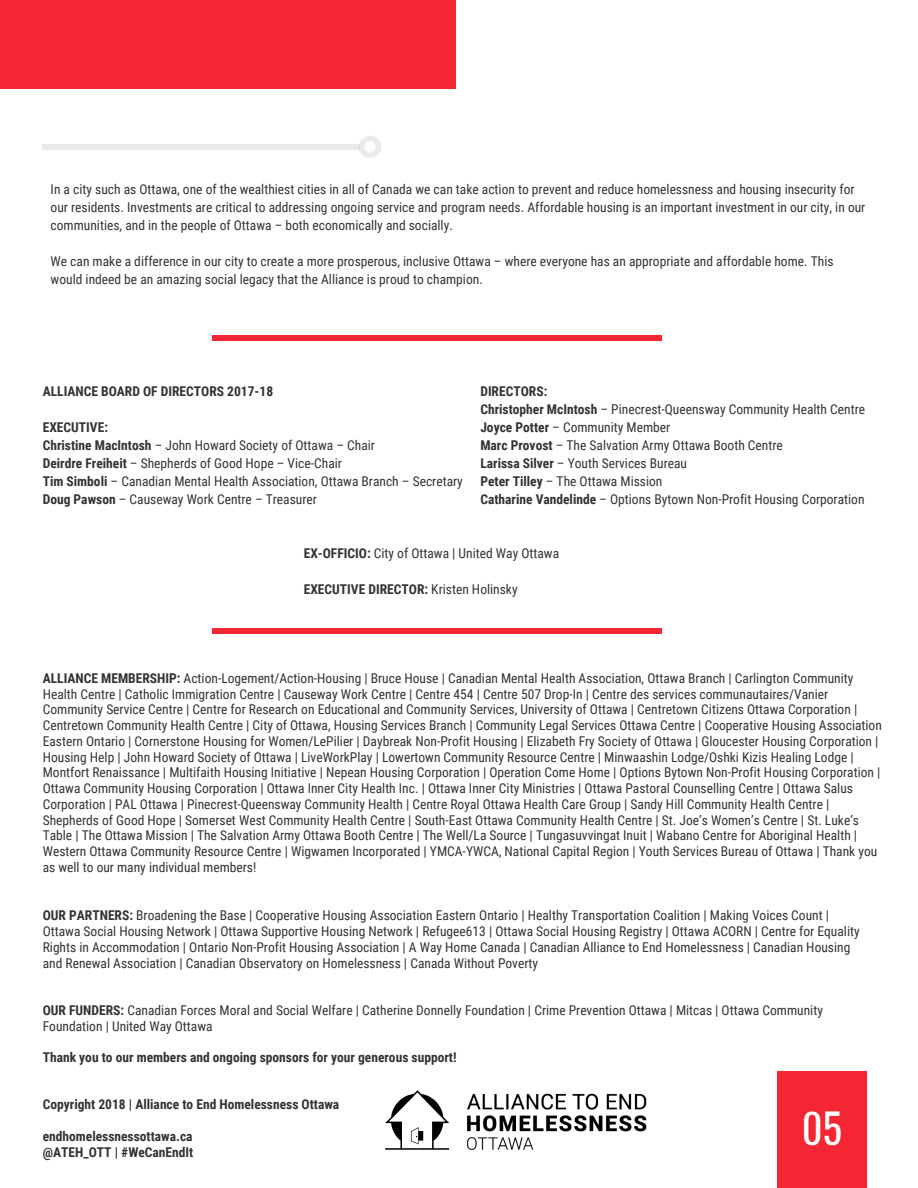
<style>
.page{position:relative;width:918px;height:1188px;background:#fff}
.page>*{position:absolute;margin:0;border:0;box-sizing:border-box;transform-origin:0 0}
.t1{font:40.5px "Oswald";color:#fff}
.t2{font:13.5px/15.8px "Roboto Condensed";color:#333}
.t3{font:700 13.5px/15.8px "Roboto Condensed";color:#333}
.s1{font-weight:700}
.s2{font-weight:400}
</style>
<div class="page">
<div style="left:777px;top:1071px;width:90px;height:117px;background:#f52633"></div>
<div style="left:0;top:0;width:456px;height:89px;background:#f52633"></div>
<svg style="left:359px;top:136px;width:22px;height:22px"></svg>
<div style="left:43px;top:144px;width:317px;height:6px;background:#eaeaea"></div>
<div style="left:212px;top:628px;width:450px;height:5px;background:#f52633"></div>
<img style="left:385px;top:1090px;width:262px;height:60px">
<div style="left:212px;top:335px;width:450px;height:6px;background:#f52633"></div>
<p class="t2" style="left:51px;top:179px;width:816px;line-height:18px">In a city such as Ottawa, one of the wealthiest cities in all of Canada we can take action to prevent and reduce homelessness and housing insecurity for our residents. Investments are critical to addressing ongoing service and program needs. Affordable housing is an important investment in our city, in our communities, and in the people of Ottawa – both economically and socially.</p>
<p class="t2" style="left:51px;top:251px;width:785px;line-height:18px">We can make a difference in our city to create a more prosperous, inclusive Ottawa – where everyone has an appropriate and affordable home. This would indeed be an amazing social legacy that the Alliance is proud to champion.</p>
<p class="t3" style="left:43px;top:383px;width:232px">ALLIANCE BOARD OF DIRECTORS 2017-18</p>
<p class="t2" style="left:43px;top:418px;width:422px;line-height:18px"><span class="s1">EXECUTIVE:<br>Christine MacIntosh</span> – John Howard Society of Ottawa – Chair<br><span class="s1">Deirdre Freiheit</span> – Shepherds of Good Hope – Vice-Chair<br><span class="s1">Tim Simboli</span> – Canadian Mental Health Association, Ottawa Branch – Secretary <span class="s1">Doug Pawson</span> – Causeway Work Centre – Treasurer</p>
<p class="t2" style="left:480px;top:382px;width:386px;line-height:18px"><span class="s1">DIRECTORS:<br>Christopher McIntosh</span> – Pinecrest-Queensway Community Health Centre <span class="s1">Joyce Potter</span> – Community Member<br><span class="s1">Marc Provost</span> – The Salvation Army Ottawa Booth Centre<br><span class="s1">Larissa Silver</span> – Youth Services Bureau<br><span class="s1">Peter Tilley</span> – The Ottawa Mission<br><span class="s1">Catharine Vandelinde</span> – Options Bytown Non-Profit Housing Corporation</p>
<p class="t2" style="left:304px;top:545px;width:257px"><span class="s1">EX-OFFICIO:</span> City of Ottawa | United Way Ottawa</p>
<p class="t3" style="left:304px;top:581px;width:215px">EXECUTIVE DIRECTOR: <span class="s2">Kristen Holinsky</span></p>
<p class="t2" style="left:43px;top:670px;width:841px"><span class="s1">ALLIANCE MEMBERSHIP:</span> Action-Logement/Action-Housing | Bruce House | Canadian Mental Health Association, Ottawa Branch | Carlington Community Health Centre | Catholic Immigration Centre | Causeway Work Centre | Centre 454 | Centre 507 Drop-In | Centre des services communautaires/Vanier Community Service Centre | Centre for Research on Educational and Community Services, University of Ottawa | Centretown Citizens Ottawa Corporation | Centretown Community Health Centre | City of Ottawa, Housing Services Branch | Community Legal Services Ottawa Centre | Cooperative Housing Association Eastern Ontario | Cornerstone Housing for Women/LePilier | Daybreak Non-Profit Housing | Elizabeth Fry Society of Ottawa | Gloucester Housing Corporation | Housing Help | John Howard Society of Ottawa | LiveWorkPlay | Lowertown Community Resource Centre | Minwaashin Lodge/Oshki Kizis Healing Lodge | Montfort Renaissance | Multifaith Housing Initiative | Nepean Housing Corporation | Operation Come Home | Options Bytown Non-Profit Housing Corporation | Ottawa Community Housing Corporation | Ottawa Inner City Health Inc. | Ottawa Inner City Ministries | Ottawa Pastoral Counselling Centre | Ottawa Salus Corporation | PAL Ottawa | Pinecrest-Queensway Community Health | Centre Royal Ottawa Health Care Group | Sandy Hill Community Health Centre | Shepherds of Good Hope | Somerset West Community Health Centre | South-East Ottawa Community Health Centre | St. Joe’s Women’s Centre | St. Luke’s Table | The Ottawa Mission | The Salvation Army Ottawa Booth Centre | The Well/La Source | Tungasuvvingat Inuit | Wabano Centre for Aboriginal Health | Western Ottawa Community Resource Centre | Wigwamen Incorporated | YMCA-YWCA, National Capital Region | Youth Services Bureau of Ottawa | Thank you as well to our many individual members!</p>
<p class="t2" style="left:43px;top:907px;width:818px"><span class="s1">OUR PARTNERS:</span> Broadening the Base | Cooperative Housing Association Eastern Ontario | Healthy Transportation Coalition | Making Voices Count | Ottawa Social Housing Network | Ottawa Supportive Housing Network | Refugee613 | Ottawa Social Housing Registry | Ottawa ACORN | Centre for Equality Rights in Accommodation | Ontario Non-Profit Housing Association | A Way Home Canada | Canadian Alliance to End Homelessness | Canadian Housing and Renewal Association | Canadian Observatory on Homelessness | Canada Without Poverty</p>
<p class="t2" style="left:43px;top:1002px;width:782px"><span class="s1">OUR FUNDERS:</span> Canadian Forces Moral and Social Welfare | Catherine Donnelly Foundation | Crime Prevention Ottawa | Mitcas | Ottawa Community<br>Foundation | United Way Ottawa</p>
<p class="t3" style="left:43px;top:1049px;width:415px">Thank you to our members and ongoing sponsors for your generous support!</p>
<p class="t3" style="left:43px;top:1096px;width:298px">Copyright 2018 | Alliance to End Homelessness Ottawa</p>
<p class="t3" style="left:43px;top:1128px;width:152px">endhomelessnessottawa.ca @ATEH_OTT | #WeCanEndIt</p>
<h1 class="t1" style="left:802px;top:1093px;width:42px">05</h1>
</div>
